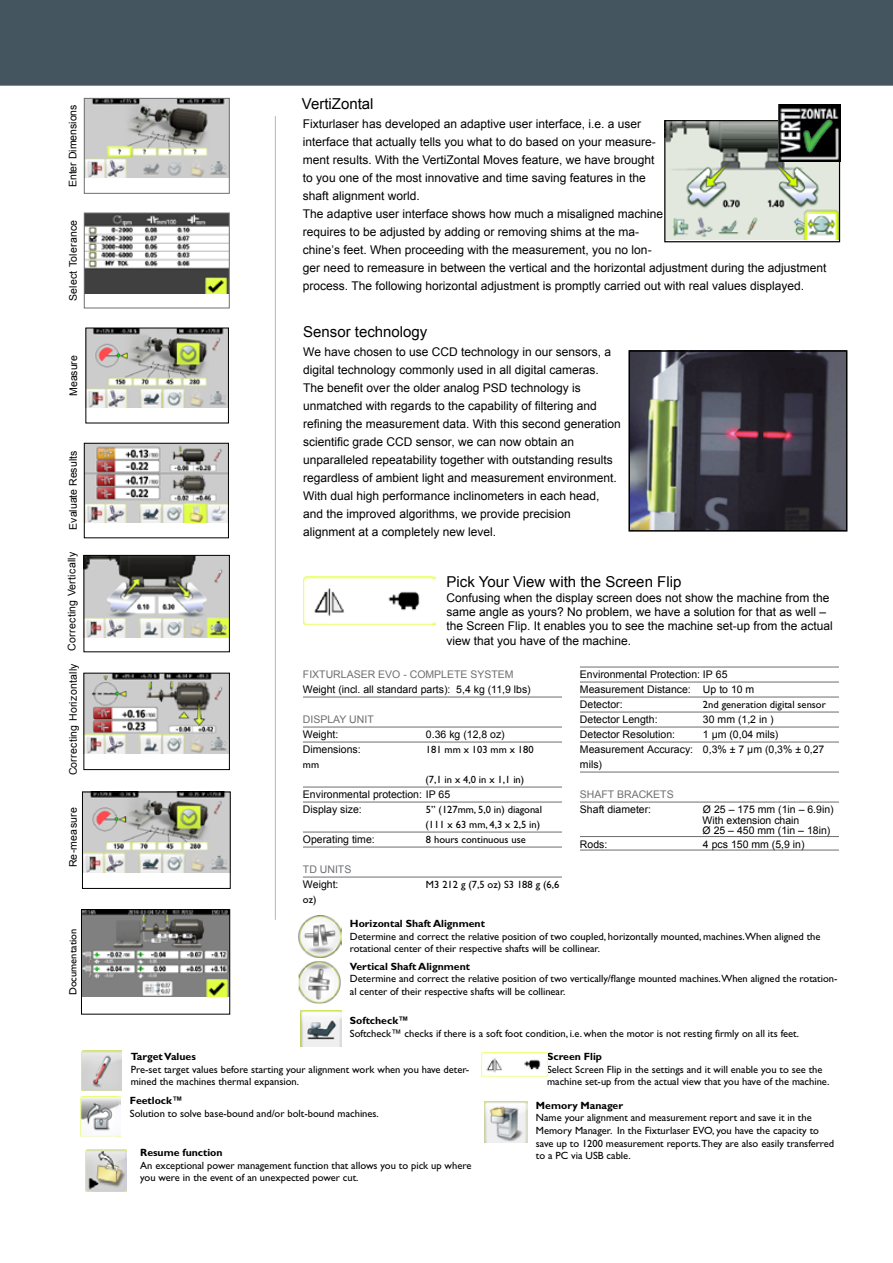
<style>
.page{position:relative;width:893px;height:1263px;background:#fff}
.page>*{position:absolute;margin:0;border:0;box-sizing:border-box;transform-origin:0 0}
.t1{font:15px "Arial";color:#000}
.t2{font:12px/18px "Arial";color:#000}
.t3{font:10.5px/12.6px "Gill Sans Std";color:#000}
.t4{font:10.5px/15px "Arial";color:#000}
.t5{font:700 10.5px "Gill Sans Std";color:#000}
.t6{font:10.5px "Arial";letter-spacing:.025em;color:#000}
.t7{font:10.5px "Arial";color:#6d6e71}
</style>
<div class="page">
<div style="left:0;top:0;width:893px;height:86px;background:#455560"></div>
<img style="left:88px;top:330px;width:139px;height:77px">
<div style="left:86px;top:328px;width:143px;height:95px;border:1px solid #000"></div>
<img style="left:86px;top:445px;width:141px;height:77px">
<div style="left:84px;top:443px;width:145px;height:95px;border:1px solid #000"></div>
<img style="left:86px;top:557px;width:142px;height:80px">
<div style="left:84px;top:555px;width:146px;height:97px;border:1px solid #000"></div>
<img style="left:86px;top:675px;width:142px;height:78px">
<div style="left:84px;top:673px;width:146px;height:97px;border:1px solid #000"></div>
<img style="left:84px;top:794px;width:145px;height:78px">
<div style="left:82px;top:792px;width:149px;height:97px;border:1px solid #000"></div>
<img style="left:86px;top:100px;width:142px;height:78px">
<div style="left:84px;top:98px;width:146px;height:96px;border:1px solid #6d6e71"></div>
<img style="left:86px;top:215px;width:142px;height:78px">
<div style="left:84px;top:213px;width:146px;height:95px;border:1px solid #6d6e71"></div>
<hr style="left:275px;top:116px;width:1px;height:804px;background:#b6b5bb">
<img style="left:666px;top:122px;width:172px;height:117px">
<div style="left:664px;top:120px;width:176px;height:122px;border:1px solid #000"></div>
<img style="left:778px;top:104px;width:62px;height:57px">
<img style="left:631px;top:353px;width:213px;height:176px">
<div style="left:628px;top:350px;width:219px;height:182px;border:2px solid #000"></div>
<img style="left:83px;top:911px;width:145px;height:86px">
<div style="left:81px;top:909px;width:149px;height:105px;border:1px solid #000"></div>
<img style="left:303px;top:576px;width:133px;height:48px">
<hr style="left:303px;top:697px;width:259px;height:1px;background:#6d6e71">
<hr style="left:303px;top:727px;width:259px;height:1px;background:#6d6e71">
<hr style="left:303px;top:742px;width:259px;height:1px;background:#6d6e71">
<hr style="left:303px;top:787px;width:259px;height:1px;background:#6d6e71">
<hr style="left:303px;top:802px;width:259px;height:1px;background:#6d6e71">
<hr style="left:303px;top:832px;width:259px;height:1px;background:#6d6e71">
<hr style="left:303px;top:847px;width:259px;height:1px;background:#6d6e71">
<hr style="left:303px;top:877px;width:259px;height:1px;background:#6d6e71">
<hr style="left:580px;top:667px;width:259px;height:1px;background:#6d6e71">
<hr style="left:580px;top:682px;width:259px;height:1px;background:#6d6e71">
<hr style="left:580px;top:697px;width:259px;height:1px;background:#6d6e71">
<hr style="left:580px;top:712px;width:259px;height:1px;background:#6d6e71">
<hr style="left:580px;top:727px;width:259px;height:1px;background:#6d6e71">
<hr style="left:580px;top:742px;width:259px;height:1px;background:#6d6e71">
<hr style="left:580px;top:772px;width:259px;height:1px;background:#6d6e71">
<hr style="left:580px;top:802px;width:259px;height:1px;background:#6d6e71">
<hr style="left:580px;top:836px;width:259px;height:1px;background:#6d6e71">
<hr style="left:580px;top:850px;width:259px;height:1px;background:#6d6e71">
<img style="left:299px;top:961px;width:42px;height:42px">
<img style="left:299px;top:915px;width:42px;height:43px">
<img style="left:301px;top:1010px;width:40px;height:37px">
<img style="left:82px;top:1051px;width:40px;height:40px">
<img style="left:485px;top:1101px;width:42px;height:41px">
<img style="left:81px;top:1096px;width:39px;height:40px">
<img style="left:482px;top:1053px;width:65px;height:23px">
<img style="left:85px;top:1149px;width:42px;height:42px">
<p class="t4" style="left:65px;top:187px;width:84px;rotate:-90deg">Enter Dimensions</p>
<p class="t6" style="left:66px;top:301px;width:83px;rotate:-90deg">Select Tolerance</p>
<p class="t4" style="left:66px;top:396px;width:42px;rotate:-90deg">Measure</p>
<p class="t4" style="left:66px;top:530px;width:80px;rotate:-90deg">Evaluate Results</p>
<p class="t6" style="left:65px;top:650px;width:100px;rotate:-90deg">Correcting Vertically</p>
<p class="t6" style="left:66px;top:775px;width:113px;rotate:-90deg">Correcting Horizontally</p>
<p class="t6" style="left:66px;top:867px;width:62px;rotate:-90deg">Re-measure</p>
<p class="t3" style="left:67px;top:995px;width:68px;rotate:-90deg">Documentation</p>
<p class="t1" style="left:302px;top:94px;width:73px">VertiZontal</p>
<p class="t2" style="left:303px;top:115px;width:525px">Fixturlaser has developed an adaptive user interface, i.e. a user<br>interface that actually tells you what to do based on your measure-<br>ment results. With the VertiZontal Moves feature, we have brought<br>to you one of the most innovative and time saving features in the<br>shaft alignment world.<br>The adaptive user interface shows how much a misaligned machine<br>requires to be adjusted by adding or removing shims at the ma-<br>chine’s feet. When proceeding with the measurement, you no lon-<br>ger need to remeasure in between the vertical and the horizontal adjustment during the adjustment process. The following horizontal adjustment is promptly carried out with real values displayed.</p>
<p class="t1" style="left:303px;top:321px;width:126px">Sensor technology</p>
<p class="t2" style="left:303px;top:343px;width:319px">We have chosen to use CCD technology in our sensors, a digital technology commonly used in all digital cameras.<br>The benefit over the older analog PSD technology is unmatched with regards to the capability of filtering and refining the measurement data. With this second generation scientific grade CCD sensor, we can now obtain an unparalleled repeatability together with outstanding results regardless of ambient light and measurement environment.<br>With dual high performance inclinometers in each head, and the improved algorithms, we provide precision alignment at a completely new level.</p>
<p class="t1" style="left:446px;top:572px;width:236px">Pick Your View with the Screen Flip</p>
<p class="t2" style="left:446px;top:590px;width:388px;line-height:14.4px">Confusing when the display screen does not show the machine from the same angle as yours? No problem, we have a solution for that as well – the Screen Flip. It enables you to see the machine set-up from the actual view that you have of the machine.</p>
<p class="t7" style="left:303px;top:667px;width:212px">FIXTURLASER EVO - COMPLETE SYSTEM</p>
<p class="t4" style="left:303px;top:682px;width:229px">Weight (incl. all standard parts): 5,4 kg (11,9 lbs)</p>
<p class="t7" style="left:303px;top:712px;width:72px">DISPLAY UNIT</p>
<p class="t4" style="left:303px;top:727px;width:37px">Weight:</p>
<p class="t4" style="left:426px;top:727px;width:80px">0.36 kg (12,8 oz)</p>
<p class="t4" style="left:303px;top:742px;width:59px">Dimensions:</p>
<p class="t3" style="left:426px;top:743px;width:109px">181 mm x 103 mm x 180</p>
<p class="t3" style="left:303px;top:758px;width:18px">mm</p>
<p class="t3" style="left:425px;top:773px;width:100px">(7,1 in x 4,0 in x 1,1 in)</p>
<p class="t4" style="left:303px;top:787px;width:149px">Environmental protection: IP 65<br>Display size:</p>
<p class="t4" style="left:580px;top:667px;width:176px">Environmental Protection: IP 65<br>Measurement Distance: Up to 10 m<br>Detector:</p>
<p class="t3" style="left:703px;top:698px;width:124px">2nd generation digital sensor</p>
<p class="t4" style="left:580px;top:712px;width:79px">Detector Length:</p>
<p class="t4" style="left:703px;top:712px;width:72px">30 mm (1,2 in )</p>
<p class="t4" style="left:580px;top:727px;width:97px">Detector Resolution:</p>
<p class="t4" style="left:580px;top:727px;width:246px;text-indent:123px">1 µm (0,04 mils)<br>Measurement Accuracy: 0,3% ± 7 µm (0,3% ± 0,27 mils)</p>
<p class="t7" style="left:580px;top:787px;width:95px">SHAFT BRACKETS</p>
<p class="t4" style="left:580px;top:802px;width:73px">Shaft diameter:</p>
<p class="t4" style="left:703px;top:804px;width:133px;line-height:10.5px">Ø 25 – 175 mm (1in – 6.9in)<br>With extension chain<br>Ø 25 – 450 mm (1in – 18in)</p>
<p class="t4" style="left:580px;top:836px;width:29px">Rods:</p>
<p class="t4" style="left:703px;top:836px;width:103px">4 pcs 150 mm (5,9 in)</p>
<p class="t3" style="left:426px;top:802px;width:118px;line-height:15px">5” (127mm, 5,0 in) diagonal (111 x 63 mm, 4,3 x 2,5 in)</p>
<p class="t4" style="left:303px;top:832px;width:73px">Operating time:</p>
<p class="t3" style="left:426px;top:833px;width:101px">8 hours continuous use</p>
<p class="t7" style="left:303px;top:862px;width:50px">TD UNITS</p>
<p class="t4" style="left:303px;top:877px;width:37px">Weight:</p>
<p class="t3" style="left:426px;top:878px;width:135px">M3 212 g (7,5 oz) S3 188 g (6,6</p>
<p class="t3" style="left:303px;top:893px;width:15px">oz)</p>
<p class="t5" style="left:350px;top:917px;width:137px">Horizontal Shaft Alignment</p>
<p class="t3" style="left:350px;top:930px;width:472px">Determine and correct the relative position of two coupled, horizontally mounted, machines.When aligned the rotational center of their respective shafts will be collinear.</p>
<p class="t5" style="left:350px;top:960px;width:122px">Vertical Shaft Alignment</p>
<p class="t3" style="left:350px;top:973px;width:489px">Determine and correct the relative position of two vertically/flange mounted machines.When aligned the rotation&shy;al center of their respective shafts will be collinear.</p>
<p class="t5" style="left:350px;top:1014px;width:60px">Softcheck™</p>
<p class="t3" style="left:350px;top:1027px;width:451px">Softcheck™ checks if there is a soft foot condition, i.e. when the motor is not resting firmly on all its feet.</p>
<p class="t5" style="left:131px;top:1050px;width:67px">Target Values</p>
<p class="t3" style="left:131px;top:1063px;width:340px">Pre-set target values before starting your alignment work when you have deter&shy;mined the machines thermal expansion.</p>
<p class="t5" style="left:130px;top:1095px;width:54px">Feetlock™</p>
<p class="t3" style="left:130px;top:1107px;width:250px">Solution to solve base-bound and/or bolt-bound machines.</p>
<p class="t5" style="left:140px;top:1146px;width:84px">Resume function</p>
<p class="t3" style="left:140px;top:1159px;width:333px">An exceptional power management function that allows you to pick up where you were in the event of an unexpected power cut.</p>
<p class="t5" style="left:547px;top:1050px;width:56px">Screen Flip</p>
<p class="t3" style="left:547px;top:1063px;width:284px">Select Screen Flip in the settings and it will enable you to see the machine set-up from the actual view that you have of the machine.</p>
<p class="t5" style="left:536px;top:1099px;width:89px">Memory Manager</p>
<p class="t3" style="left:536px;top:1111px;width:300px">Name your alignment and measurement report and save it in the Memory Manager. In the Fixturlaser EVO, you have the capacity to save up to 1200 measurement reports.They are also easily transferred to a PC via USB cable.</p>
</div>
